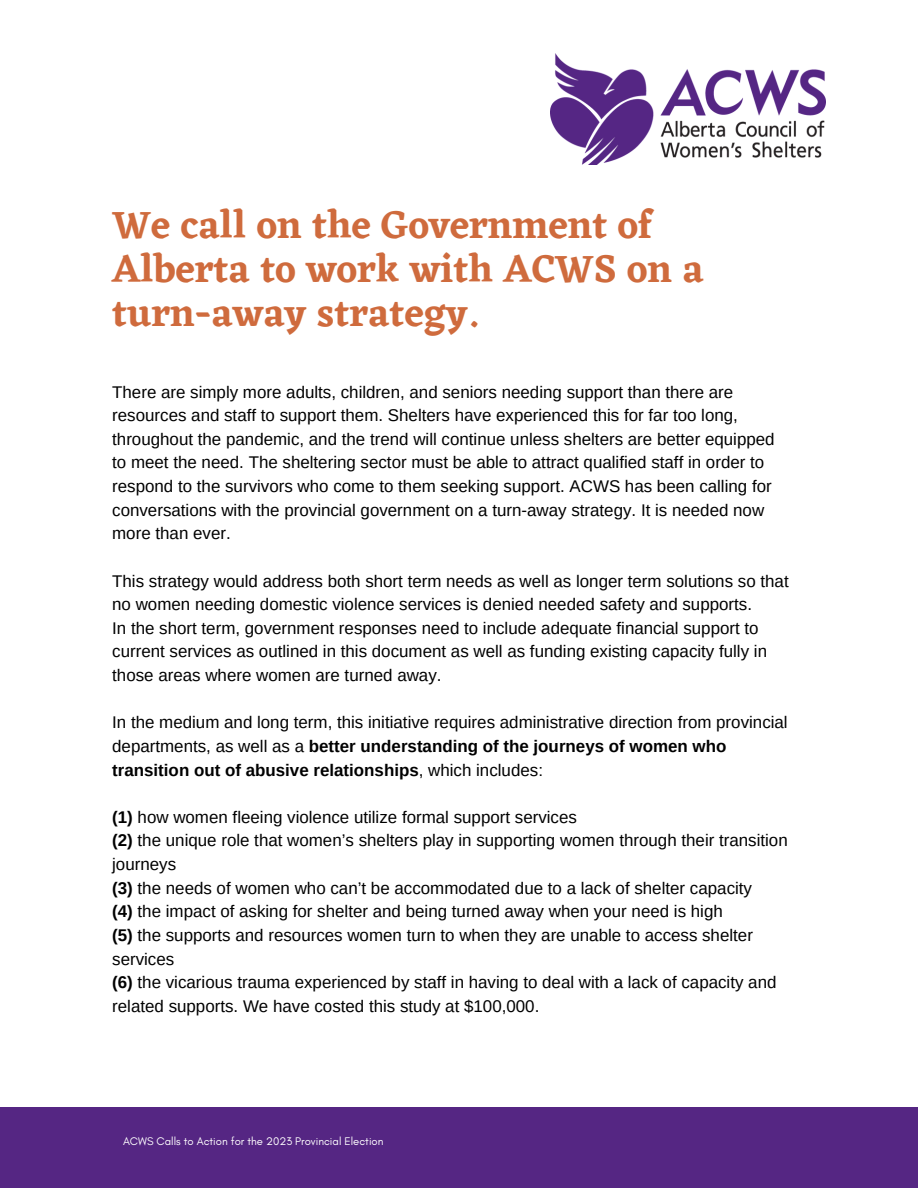
<style>
.page{position:relative;width:918px;height:1188px;background:#fff}
.page>*{position:absolute;margin:0;border:0;box-sizing:border-box;transform-origin:0 0}
.t1{font:600 39.45px/43.8px "Eczar";color:#cf6b3d}
.t2{font:16.95px/23.7px "Arimo";color:#000}
.t3{font:11.25px "Glacial Indifference";color:#fff}
.s1{font-weight:700}
</style>
<div class="page">
<div style="left:0;top:1107px;width:918px;height:81px;background:#552683"></div>
<img style="left:550px;top:53px;width:276px;height:112px">
<h1 class="t1" style="left:112px;top:203px;width:593px">We call on the Government of<br>Alberta to work with ACWS on a turn-away strategy.</h1>
<p class="t2" style="left:112px;top:380px;width:664px">There are simply more adults, children, and seniors needing support than there are resources and staff to support them. Shelters have experienced this for far too long, throughout the pandemic, and the trend will continue unless shelters are better equipped to meet the need. The sheltering sector must be able to attract qualified staff in order to respond to the survivors who come to them seeking support. ACWS has been calling for conversations with the provincial government on a turn-away strategy. It is needed now more than ever.</p>
<p class="t2" style="left:112px;top:569px;width:678px">This strategy would address both short term needs as well as longer term solutions so that no women needing domestic violence services is denied needed safety and supports.<br>In the short term, government responses need to include adequate financial support to current services as outlined in this document as well as funding existing capacity fully in those areas where women are turned away.</p>
<p class="t2" style="left:112px;top:711px;width:677px">In the medium and long term, this initiative requires administrative direction from provincial departments, as well as a <span class="s1">better understanding of the journeys of women who transition out of abusive relationships</span>, which includes:</p>
<p class="t2" style="left:112px;top:805px;width:677px"><span class="s1">(1)</span> how women fleeing violence utilize formal support services<br><span class="s1">(2)</span> the unique role that women’s shelters play in supporting women through their transition journeys<br><span class="s1">(3)</span> the needs of women who can’t be accommodated due to a lack of shelter capacity<br><span class="s1">(4)</span> the impact of asking for shelter and being turned away when your need is high<br><span class="s1">(5)</span> the supports and resources women turn to when they are unable to access shelter services<br><span class="s1">(6)</span> the vicarious trauma experienced by staff in having to deal with a lack of capacity and related supports. We have costed this study at $100,000.</p>
<p class="t3" style="left:123px;top:1134px;width:262px">ACWS Calls to Action for the 2023 Provincial Election</p>
</div>
